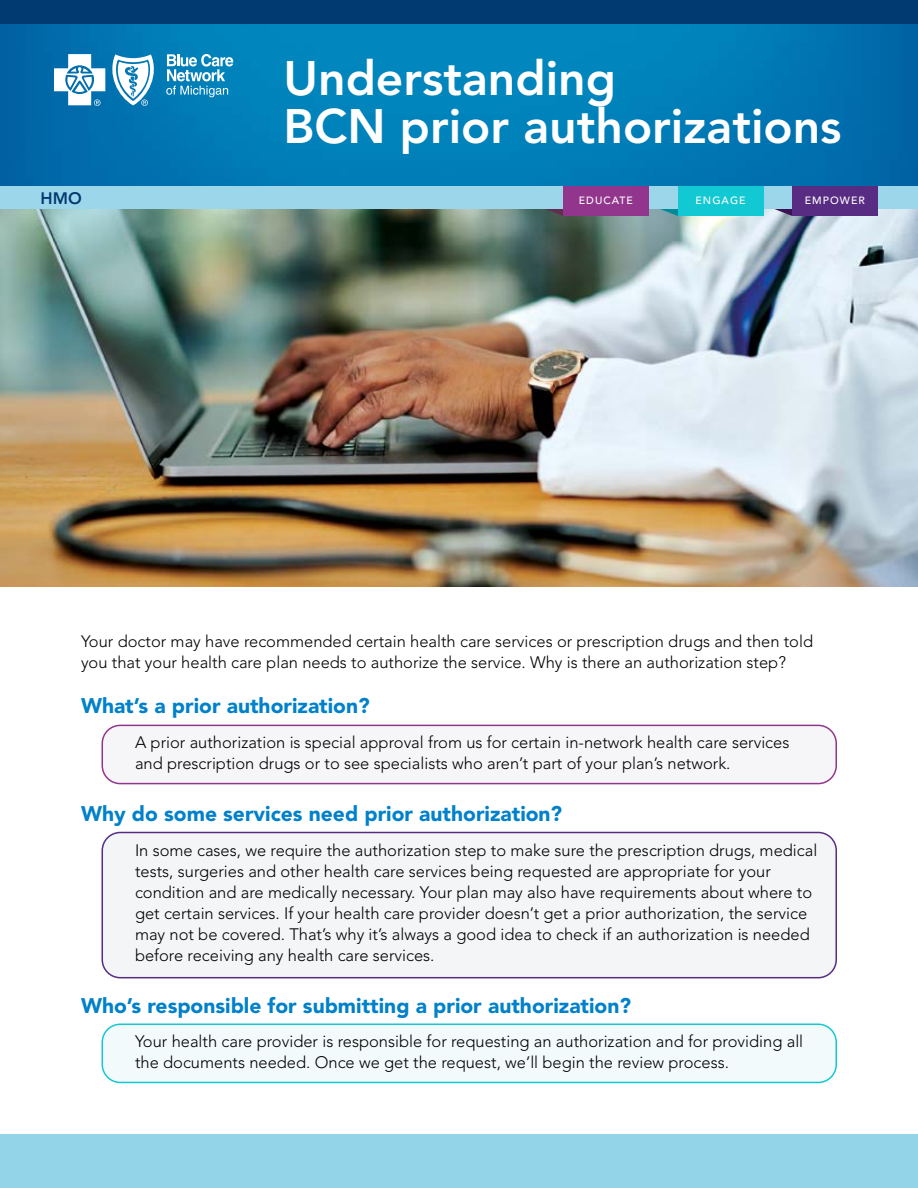
<style>
.page{position:relative;width:918px;height:1188px;background:#fff}
.page>*{position:absolute;margin:0;border:0;box-sizing:border-box;transform-origin:0 0}
.t1{font:800 48px/48px "Avenir LT Std";color:#fff}
.t2{font:900 21px "Avenir LT Std";color:#0081c9}
.t3{font:300 16.5px/21px "Avenir LT Std";color:#000}
.t4{font:800 16.5px "Avenir LT Std";color:#003a70}
.t5{font:500 10.5px "Avenir LT Std";letter-spacing:.1em;color:#fff}
</style>
<div class="page">
<img style="left:0;top:209px;width:918px;height:377px">
<div style="left:102px;top:832px;width:734px;height:146px;background:#f4f5f7;border-radius:18px"></div>
<div style="left:102px;top:832px;width:735px;height:146px;border:2px solid #572c82;border-radius:18px"></div>
<div style="left:102px;top:725px;width:734px;height:59px;background:#f6f5f8;border-radius:18px"></div>
<div style="left:102px;top:725px;width:735px;height:59px;border:2px solid #92368d;border-radius:18px"></div>
<div style="left:102px;top:1024px;width:734px;height:58px;background:#f3fafb;border-radius:18px"></div>
<div style="left:102px;top:1023px;width:735px;height:60px;border:2px solid #12c9d3;border-radius:18px"></div>
<svg style="left:542px;top:209px;width:21px;height:7px"></svg>
<svg style="left:657px;top:209px;width:21px;height:7px"></svg>
<svg style="left:771px;top:209px;width:21px;height:7px"></svg>
<img style="left:0;top:24px;width:918px;height:162px">
<div style="left:0;top:1134px;width:918px;height:54px;background:#93d4e9"></div>
<div style="left:0;top:186px;width:918px;height:23px;background:#9cd6ea"></div>
<svg style="left:54px;top:54px;width:105px;height:52px"></svg>
<svg style="left:166px;top:54px;width:67px;height:43px"></svg>
<div style="left:0;top:0;width:918px;height:24px;background:#003a70"></div>
<div style="left:563px;top:186px;width:86px;height:30px;background:#92368d"></div>
<div style="left:678px;top:186px;width:85px;height:30px;background:#12c9d3"></div>
<div style="left:792px;top:186px;width:86px;height:30px;background:#572c82"></div>
<p class="t4" style="left:41px;top:188px;width:43px">HMO</p>
<h1 class="t1" style="left:284px;top:55px;width:560px">Understanding<br>BCN prior authorizations</h1>
<p class="t5" style="left:579px;top:194px;width:56px">EDUCATE</p>
<p class="t5" style="left:695px;top:194px;width:52px">ENGAGE</p>
<p class="t5" style="left:805px;top:194px;width:62px">EMPOWER</p>
<p class="t3" style="left:81px;top:631px;width:734px">Your doctor may have recommended certain health care services or prescription drugs and then told you that your health care plan needs to authorize the service. Why is there an authorization step?</p>
<p class="t2" style="left:81px;top:693px;width:290px">What’s a prior authorization?</p>
<p class="t3" style="left:135px;top:732px;width:656px">A prior authorization is special approval from us for certain in-network health care services and prescription drugs or to see specialists who aren’t part of your plan’s network.</p>
<p class="t2" style="left:81px;top:801px;width:483px">Why do some services need prior authorization?</p>
<p class="t3" style="left:135px;top:839px;width:684px">In some cases, we require the authorization step to make sure the prescription drugs, medical tests, surgeries and other health care services being requested are appropriate for your condition and are medically necessary. Your plan may also have requirements about where to get certain services. If your health care provider doesn’t get a prior authorization, the service may not be covered. That’s why it’s always a good idea to check if an authorization is needed before receiving any health care services.</p>
<p class="t2" style="left:81px;top:993px;width:552px">Who’s responsible for submitting a prior authorization?</p>
<p class="t3" style="left:135px;top:1031px;width:670px">Your health care provider is responsible for requesting an authorization and for providing all the documents needed. Once we get the request, we’ll begin the review process.</p>
</div>
